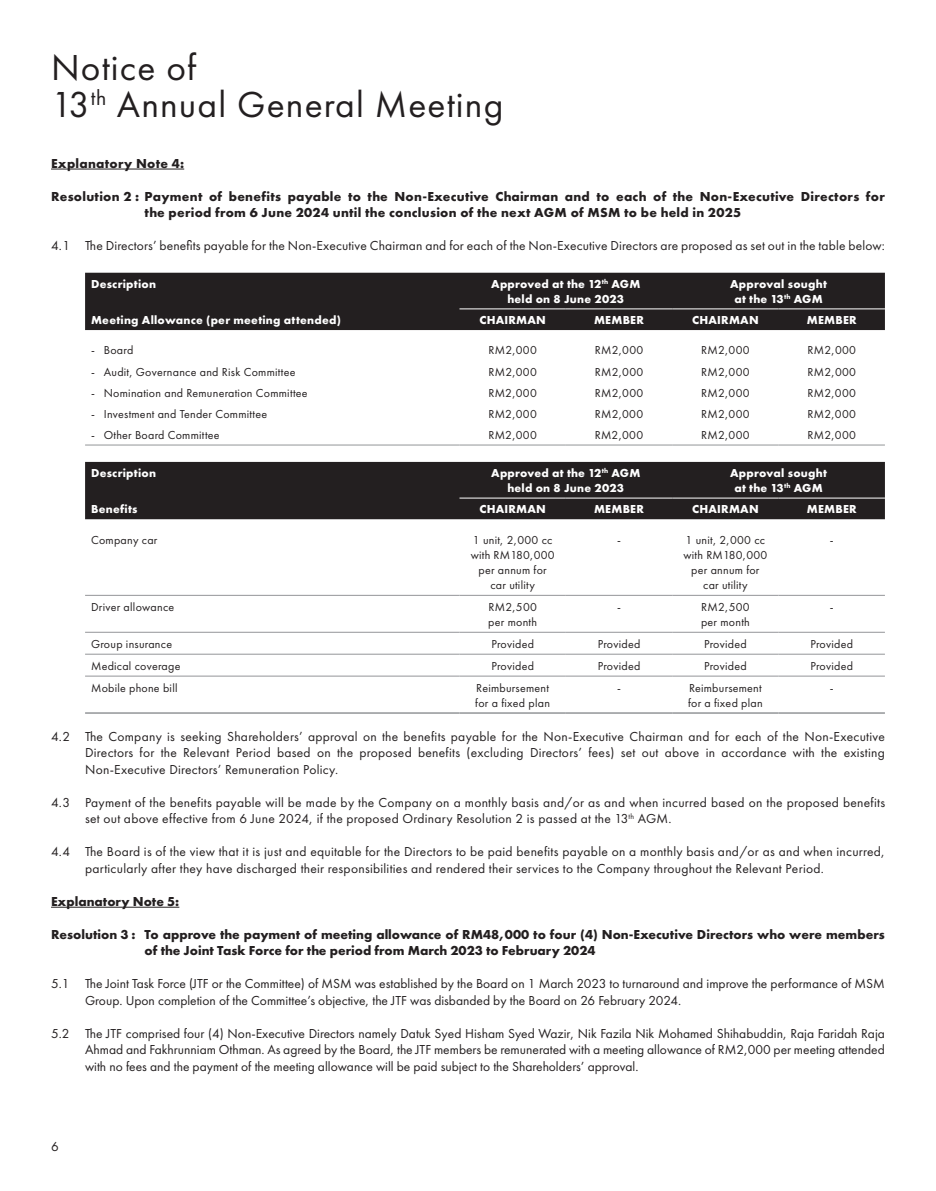
<style>
.page{position:relative;width:936px;height:1191px;background:#fff}
.page>*{position:absolute;margin:0;border:0;box-sizing:border-box;transform-origin:0 0}
.t1{font:37.5px/37.5px "Futura PT";letter-spacing:.03em;color:#231f20}
.t2{font:13.5px/16.5px "Futura PT";letter-spacing:.02em;color:#231f20;text-align:justify}
.t3{font:13.5px/16.5px "Futura PT";color:#231f20}
.t4{font:700 13.5px/16.5px "Futura PT";letter-spacing:.02em;color:#231f20}
.t5{font:700 13.5px/16.5px "Futura PT";color:#231f20}
.t6{font:12px/15px "Futura PT";letter-spacing:.02em;color:#231f20}
.t7{font:700 12px/15px "Futura PT";letter-spacing:.02em;color:#fff;text-align:center}
</style>
<div class="page">
<hr style="left:51px;top:169px;width:133px;height:1px;background:#231f20">
<hr style="left:51px;top:907px;width:128px;height:1px;background:#231f20">
<div style="left:85px;top:273px;width:799px;height:57px;background:#231f20"></div>
<hr style="left:85px;top:444px;width:374px;height:1px;background:#939598">
<hr style="left:459px;top:444px;width:107px;height:1px;background:#939598">
<hr style="left:566px;top:444px;width:106px;height:1px;background:#939598">
<hr style="left:672px;top:444px;width:106px;height:1px;background:#939598">
<hr style="left:778px;top:444px;width:106px;height:1px;background:#939598">
<hr style="left:459px;top:308px;width:107px;height:1px;background:#fff">
<hr style="left:566px;top:308px;width:106px;height:1px;background:#fff">
<hr style="left:672px;top:308px;width:106px;height:1px;background:#fff">
<hr style="left:778px;top:308px;width:106px;height:1px;background:#fff">
<div style="left:85px;top:462px;width:799px;height:57px;background:#231f20"></div>
<hr style="left:85px;top:595px;width:374px;height:1px;background:#939598">
<hr style="left:459px;top:595px;width:107px;height:1px;background:#939598">
<hr style="left:566px;top:595px;width:106px;height:1px;background:#939598">
<hr style="left:672px;top:595px;width:106px;height:1px;background:#939598">
<hr style="left:778px;top:595px;width:106px;height:1px;background:#939598">
<hr style="left:85px;top:632px;width:374px;height:1px;background:#939598">
<hr style="left:459px;top:632px;width:107px;height:1px;background:#939598">
<hr style="left:566px;top:632px;width:106px;height:1px;background:#939598">
<hr style="left:672px;top:632px;width:106px;height:1px;background:#939598">
<hr style="left:778px;top:632px;width:106px;height:1px;background:#939598">
<hr style="left:85px;top:654px;width:374px;height:1px;background:#939598">
<hr style="left:459px;top:654px;width:107px;height:1px;background:#939598">
<hr style="left:566px;top:654px;width:106px;height:1px;background:#939598">
<hr style="left:672px;top:654px;width:106px;height:1px;background:#939598">
<hr style="left:778px;top:654px;width:106px;height:1px;background:#939598">
<hr style="left:85px;top:675px;width:374px;height:1px;background:#939598">
<hr style="left:459px;top:675px;width:107px;height:1px;background:#939598">
<hr style="left:566px;top:675px;width:106px;height:1px;background:#939598">
<hr style="left:672px;top:675px;width:106px;height:1px;background:#939598">
<hr style="left:778px;top:675px;width:106px;height:1px;background:#939598">
<hr style="left:85px;top:712px;width:374px;height:2px;background:#939598">
<hr style="left:459px;top:712px;width:107px;height:2px;background:#939598">
<hr style="left:566px;top:712px;width:106px;height:2px;background:#939598">
<hr style="left:672px;top:712px;width:106px;height:2px;background:#939598">
<hr style="left:778px;top:712px;width:106px;height:2px;background:#939598">
<hr style="left:459px;top:498px;width:107px;height:1px;background:#fff">
<hr style="left:566px;top:498px;width:106px;height:1px;background:#fff">
<hr style="left:672px;top:498px;width:106px;height:1px;background:#fff">
<hr style="left:778px;top:498px;width:106px;height:1px;background:#fff">
<h1 class="t1" style="left:51px;top:48px;width:454px">Notice of<br>13<sup>th</sup> Annual General Meeting</h1>
<p class="t4" style="left:51px;top:155px;width:135px">Explanatory Note 4:</p>
<p class="t4" style="left:145px;top:188px;width:741px;text-indent:-94px">Resolution 2 : Payment of benefits payable to the Non-Executive Chairman and to each of the Non-Executive Directors for the period from 6 June 2024 until the conclusion of the next AGM of MSM to be held in 2025</p>
<p class="t2" style="left:51px;top:237px;width:835px">4.1 The Directors’ benefits payable for the Non-Executive Chairman and for each of the Non-Executive Directors are proposed as set out in the table below:</p>
<p class="t7" style="left:91px;top:276px;width:67px">Description</p>
<p class="t7" style="left:491px;top:276px;width:151px">Approved at the 12<sup>th</sup> AGM held on 8 June 2023</p>
<p class="t7" style="left:730px;top:276px;width:98px">Approval sought at the 13<sup>th</sup> AGM</p>
<p class="t7" style="left:91px;top:312px;width:251px">Meeting Allowance (per meeting attended)</p>
<p class="t7" style="left:479px;top:312px;width:68px">CHAIRMAN</p>
<p class="t7" style="left:594px;top:312px;width:51px">MEMBER</p>
<p class="t7" style="left:692px;top:312px;width:68px">CHAIRMAN</p>
<p class="t7" style="left:806px;top:312px;width:51px">MEMBER</p>
<p class="t6" style="left:91px;top:343px;width:44px">- Board</p>
<p class="t6" style="left:488px;top:343px;width:50px">RM2,000</p>
<p class="t6" style="left:594px;top:343px;width:50px">RM2,000</p>
<p class="t6" style="left:701px;top:343px;width:50px">RM2,000</p>
<p class="t6" style="left:807px;top:343px;width:50px">RM2,000</p>
<p class="t6" style="left:91px;top:364px;width:206px">- Audit, Governance and Risk Committee</p>
<p class="t6" style="left:488px;top:364px;width:50px">RM2,000</p>
<p class="t6" style="left:594px;top:364px;width:50px">RM2,000</p>
<p class="t6" style="left:701px;top:364px;width:50px">RM2,000</p>
<p class="t6" style="left:807px;top:364px;width:50px">RM2,000</p>
<p class="t6" style="left:91px;top:385px;width:218px">- Nomination and Remuneration Committee</p>
<p class="t6" style="left:488px;top:385px;width:50px">RM2,000</p>
<p class="t6" style="left:594px;top:385px;width:50px">RM2,000</p>
<p class="t6" style="left:701px;top:385px;width:50px">RM2,000</p>
<p class="t6" style="left:807px;top:385px;width:50px">RM2,000</p>
<p class="t6" style="left:91px;top:406px;width:178px">- Investment and Tender Committee</p>
<p class="t6" style="left:488px;top:406px;width:50px">RM2,000</p>
<p class="t6" style="left:594px;top:406px;width:50px">RM2,000</p>
<p class="t6" style="left:701px;top:406px;width:50px">RM2,000</p>
<p class="t6" style="left:807px;top:406px;width:50px">RM2,000</p>
<p class="t6" style="left:91px;top:427px;width:130px">- Other Board Committee</p>
<p class="t6" style="left:488px;top:427px;width:50px">RM2,000</p>
<p class="t6" style="left:594px;top:427px;width:50px">RM2,000</p>
<p class="t6" style="left:701px;top:427px;width:50px">RM2,000</p>
<p class="t6" style="left:807px;top:427px;width:50px">RM2,000</p>
<p class="t7" style="left:91px;top:465px;width:67px">Description</p>
<p class="t7" style="left:491px;top:465px;width:151px">Approved at the 12<sup>th</sup> AGM held on 8 June 2023</p>
<p class="t7" style="left:730px;top:465px;width:98px">Approval sought at the 13<sup>th</sup> AGM</p>
<p class="t7" style="left:91px;top:501px;width:48px">Benefits</p>
<p class="t7" style="left:479px;top:501px;width:68px">CHAIRMAN</p>
<p class="t7" style="left:594px;top:501px;width:51px">MEMBER</p>
<p class="t7" style="left:692px;top:501px;width:68px">CHAIRMAN</p>
<p class="t7" style="left:806px;top:501px;width:51px">MEMBER</p>
<p class="t6" style="left:91px;top:532px;width:68px">Company car</p>
<p class="t6" style="left:470px;top:532px;width:85px;text-align:center">1 unit, 2,000 cc with RM180,000 per annum for car utility</p>
<p class="t6" style="left:617px;top:532px;width:5px">-</p>
<p class="t6" style="left:683px;top:532px;width:85px;text-align:center">1 unit, 2,000 cc with RM180,000 per annum for car utility</p>
<p class="t6" style="left:829px;top:532px;width:5px">-</p>
<p class="t6" style="left:91px;top:599px;width:85px">Driver allowance</p>
<p class="t6" style="left:488px;top:599px;width:50px">RM2,500 per month</p>
<p class="t6" style="left:617px;top:599px;width:5px">-</p>
<p class="t6" style="left:701px;top:599px;width:50px">RM2,500 per month</p>
<p class="t6" style="left:829px;top:599px;width:5px">-</p>
<p class="t6" style="left:91px;top:636px;width:82px">Group insurance</p>
<p class="t6" style="left:491px;top:636px;width:44px">Provided</p>
<p class="t6" style="left:597px;top:636px;width:44px">Provided</p>
<p class="t6" style="left:704px;top:636px;width:44px">Provided</p>
<p class="t6" style="left:810px;top:636px;width:44px">Provided</p>
<p class="t6" style="left:91px;top:658px;width:91px">Medical coverage</p>
<p class="t6" style="left:491px;top:658px;width:44px">Provided</p>
<p class="t6" style="left:597px;top:658px;width:44px">Provided</p>
<p class="t6" style="left:704px;top:658px;width:44px">Provided</p>
<p class="t6" style="left:810px;top:658px;width:44px">Provided</p>
<p class="t6" style="left:91px;top:680px;width:88px">Mobile phone bill</p>
<p class="t6" style="left:475px;top:680px;width:76px">Reimbursement for a fixed plan</p>
<p class="t6" style="left:617px;top:680px;width:5px">-</p>
<p class="t6" style="left:688px;top:680px;width:76px">Reimbursement for a fixed plan</p>
<p class="t6" style="left:829px;top:680px;width:5px">-</p>
<p class="t2" style="left:85px;top:728px;width:801px;text-indent:-34px">4.2 The Company is seeking Shareholders’ approval on the benefits payable for the Non-Executive Chairman and for each of the Non-Executive Directors for the Relevant Period based on the proposed benefits (excluding Directors’ fees) set out above in accordance with the existing Non-Executive Directors’ Remuneration Policy.</p>
<p class="t2" style="left:85px;top:794px;width:801px;text-indent:-34px">4.3 Payment of the benefits payable will be made by the Company on a monthly basis and/or as and when incurred based on the proposed benefits set out above effective from 6 June 2024, if the proposed Ordinary Resolution 2 is passed at the 13<sup>th</sup> AGM.</p>
<p class="t2" style="left:85px;top:843px;width:801px;text-indent:-34px">4.4 The Board is of the view that it is just and equitable for the Directors to be paid benefits payable on a monthly basis and/or as and when incurred, particularly after they have discharged their responsibilities and rendered their services to the Company throughout the Relevant Period.</p>
<p class="t5" style="left:51px;top:892px;width:130px">Explanatory Note 5:</p>
<p class="t5" style="left:145px;top:925px;width:741px;text-indent:-94px">Resolution 3 : To approve the payment of meeting allowance of RM48,000 to four (4) Non-Executive Directors who were members of the Joint Task Force for the period from March 2023 to February 2024</p>
<p class="t3" style="left:85px;top:975px;width:801px;text-indent:-34px">5.1 The Joint Task Force (JTF or the Committee) of MSM was established by the Board on 1 March 2023 to turnaround and improve the performance of MSM<br>Group. Upon completion of the Committee’s objective, the JTF was disbanded by the Board on 26 February 2024.</p>
<p class="t2" style="left:85px;top:1025px;width:801px;text-indent:-34px">5.2 The JTF comprised four (4) Non-Executive Directors namely Datuk Syed Hisham Syed Wazir, Nik Fazila Nik Mohamed Shihabuddin, Raja Faridah Raja Ahmad and Fakhrunniam Othman. As agreed by the Board, the JTF members be remunerated with a meeting allowance of RM2,000 per meeting attended with no fees and the payment of the meeting allowance will be paid subject to the Shareholders’ approval.</p>
<p class="t2" style="left:51px;top:1138px;width:9px">6</p>
</div>
